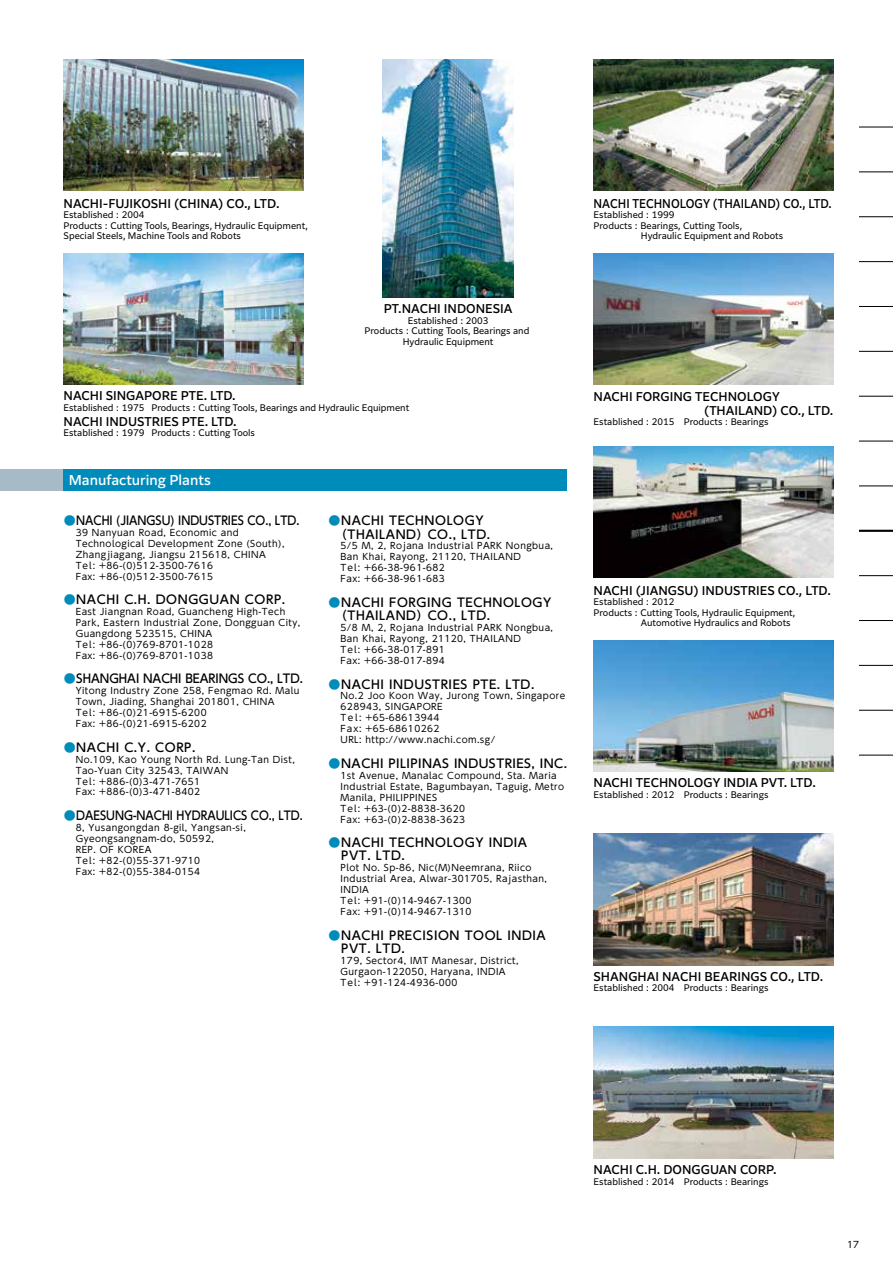
<style>
.page{position:relative;width:893px;height:1263px;background:#fff}
.page>*{position:absolute;margin:0;border:0;box-sizing:border-box;transform-origin:0 0}
.t1{font:500 13.5px "Clarimo UDPE";color:#fff}
.t2{font:500 12px/13.5px "Clarimo UDPE";color:#000}
.t3{font:500 12px/13.5px "UD Shin Go NT Pro";letter-spacing:.05em;color:#000}
.t4{font:500 12px "UD Shin Go NT Pro";color:#000;scale:.9 1}
.t5{font:500 12px "Clarimo UDPE";color:#000;scale:.92 1}
.t6{font:500 12px "UD Shin Go NT Pro";color:#000;scale:.95 1}
.t7{font:9px/10.9px "UD Shin Go NT Pro";letter-spacing:.05em;color:#000}
.t8{font:9px/10.5px "Clarimo UDPE";color:#000;text-align:center}
.s1{color:#008cba}
</style>
<div class="page">
<hr style="left:859px;top:127px;width:34px;height:1px;background:#000">
<hr style="left:859px;top:172px;width:34px;height:1px;background:#000">
<hr style="left:859px;top:216px;width:34px;height:1px;background:#000">
<hr style="left:859px;top:261px;width:34px;height:1px;background:#000">
<hr style="left:859px;top:306px;width:34px;height:1px;background:#000">
<hr style="left:859px;top:351px;width:34px;height:1px;background:#000">
<hr style="left:859px;top:396px;width:34px;height:1px;background:#000">
<hr style="left:859px;top:441px;width:34px;height:1px;background:#000">
<hr style="left:859px;top:486px;width:34px;height:1px;background:#000">
<hr style="left:859px;top:530px;width:34px;height:2px;background:#000">
<hr style="left:859px;top:575px;width:34px;height:1px;background:#000">
<hr style="left:859px;top:620px;width:34px;height:1px;background:#000">
<hr style="left:859px;top:665px;width:34px;height:1px;background:#000">
<hr style="left:859px;top:710px;width:34px;height:1px;background:#000">
<hr style="left:859px;top:755px;width:34px;height:1px;background:#000">
<div style="left:0;top:470px;width:69px;height:21px;background:#a7bbc7"></div>
<div style="left:64px;top:470px;width:503px;height:21px;background:#008cba"></div>
<img style="left:382px;top:60px;width:132px;height:238px">
<img style="left:64px;top:60px;width:239px;height:131px">
<img style="left:594px;top:447px;width:239px;height:130px">
<img style="left:594px;top:253px;width:239px;height:131px">
<img style="left:64px;top:253px;width:239px;height:131px">
<img style="left:594px;top:833px;width:239px;height:132px">
<img style="left:594px;top:1027px;width:239px;height:131px">
<img style="left:594px;top:640px;width:239px;height:131px">
<img style="left:594px;top:60px;width:239px;height:131px">
<h2 class="t2" style="left:64px;top:195px;width:217px">NACHI-FUJIKOSHI (CHINA) CO., LTD.</h2>
<p class="t8" style="left:64px;top:209px;width:246px;text-align:left">Established : 2004<br>Products : Cutting Tools, Bearings, Hydraulic Equipment,<br>Special Steels, Machine Tools and Robots</p>
<h2 class="t2" style="left:384px;top:301px;width:130px">PT.NACHI INDONESIA</h2>
<p class="t8" style="left:365px;top:315px;width:166px">Established : 2003<br>Products : Cutting Tools, Bearings and<br>Hydraulic Equipment</p>
<h2 class="t2" style="left:64px;top:388px;width:174px">NACHI SINGAPORE PTE. LTD.</h2>
<p class="t8" style="left:64px;top:402px;width:347px">Established : 1975 Products : Cutting Tools, Bearings and Hydraulic Equipment</p>
<h2 class="t2" style="left:64px;top:414px;width:175px">NACHI INDUSTRIES PTE. LTD.</h2>
<p class="t8" style="left:64px;top:427px;width:193px">Established : 1979 Products : Cutting Tools</p>
<h1 class="t1" style="left:69px;top:469px;width:144px">Manufacturing Plants</h1>
<h2 class="t4" style="left:64px;top:511px;width:263px"><span class="s1">●</span>NACHI (JIANGSU) INDUSTRIES CO., LTD.</h2>
<p class="t7" style="left:76px;top:527px;width:210px">39 Nanyuan Road, Economic and Technological Development Zone (South), Zhangjiagang, Jiangsu 215618, CHINA Tel: +86-(0)512-3500-7616<br>Fax: +86-(0)512-3500-7615</p>
<h2 class="t3" style="left:64px;top:592px;width:223px"><span class="s1">●</span>NACHI C.H. DONGGUAN CORP.</h2>
<p class="t7" style="left:76px;top:606px;width:226px">East Jiangnan Road, Guancheng High-Tech Park, Eastern Industrial Zone, Dongguan City, Guangdong 523515, CHINA<br>Tel: +86-(0)769-8701-1028<br>Fax: +86-(0)769-8701-1038</p>
<h2 class="t6" style="left:64px;top:669px;width:253px"><span class="s1">●</span>SHANGHAI NACHI BEARINGS CO., LTD.</h2>
<p class="t7" style="left:76px;top:685px;width:225px">Yitong Industry Zone 258, Fengmao Rd. Malu Town, Jiading, Shanghai 201801, CHINA<br>Tel: +86-(0)21-6915-6200<br>Fax: +86-(0)21-6915-6202</p>
<h2 class="t3" style="left:64px;top:740px;width:133px"><span class="s1">●</span>NACHI C.Y. CORP.</h2>
<p class="t7" style="left:76px;top:753px;width:221px">No.109, Kao Young North Rd. Lung-Tan Dist,<br>Tao-Yuan City 32543, TAIWAN<br>Tel: +886-(0)3-471-7651<br>Fax: +886-(0)3-471-8402</p>
<h2 class="t4" style="left:64px;top:806px;width:267px"><span class="s1">●</span>DAESUNG-NACHI HYDRAULICS CO., LTD.</h2>
<p class="t7" style="left:76px;top:822px;width:172px">8, Yusangongdan 8-gil, Yangsan-si,<br>Gyeongsangnam-do, 50592,<br>REP. OF KOREA<br>Tel: +82-(0)55-371-9710<br>Fax: +82-(0)55-384-0154</p>
<h2 class="t3" style="left:329px;top:513px;width:163px"><span class="s1">●</span>NACHI TECHNOLOGY　（THAILAND）CO., LTD.</h2>
<p class="t7" style="left:341px;top:540px;width:214px">5/5 M, 2, Rojana Industrial PARK Nongbua,<br>Ban Khai, Rayong, 21120, THAILAND<br>Tel: +66-38-961-682<br>Fax: +66-38-961-683</p>
<h2 class="t3" style="left:329px;top:595px;width:224px"><span class="s1">●</span>NACHI FORGING TECHNOLOGY　（THAILAND）CO., LTD.</h2>
<p class="t7" style="left:341px;top:622px;width:214px">5/8 M, 2, Rojana Industrial PARK Nongbua,<br>Ban Khai, Rayong, 21120, THAILAND<br>Tel: +66-38-017-891<br>Fax: +66-38-017-894</p>
<h2 class="t3" style="left:329px;top:677px;width:207px"><span class="s1">●</span>NACHI INDUSTRIES PTE. LTD.</h2>
<p class="t7" style="left:341px;top:690px;width:226px">No.2 Joo Koon Way, Jurong Town, Singapore<br>628943, SINGAPORE<br>Tel : +65-68613944<br>Fax: +65-68610262<br>URL: http://www.nachi.com.sg/</p>
<h2 class="t3" style="left:329px;top:756px;width:240px"><span class="s1">●</span>NACHI PILIPINAS INDUSTRIES, INC.</h2>
<p class="t7" style="left:341px;top:769px;width:225px">1st Avenue, Manalac Compound, Sta. Maria<br>Industrial Estate, Bagumbayan, Taguig, Metro<br>Manila, PHILIPPINES<br>Tel: +63-(0)2-8838-3620<br>Fax: +63-(0)2-8838-3623</p>
<h2 class="t3" style="left:329px;top:835px;width:200px"><span class="s1">●</span>NACHI TECHNOLOGY INDIA　PVT. LTD.</h2>
<p class="t7" style="left:341px;top:862px;width:208px">Plot No. Sp-86, Nic(M)Neemrana, Riico<br>Industrial Area, Alwar-301705, Rajasthan,<br>INDIA<br>Tel: +91-(0)14-9467-1300<br>Fax: +91-(0)14-9467-1310</p>
<h2 class="t3" style="left:329px;top:928px;width:236px"><span class="s1">●</span>NACHI PRECISION TOOL INDIA 　　PVT. LTD.</h2>
<p class="t7" style="left:341px;top:955px;width:180px">179, Sector4, IMT Manesar, District,<br>Gurgaon-122050, Haryana, INDIA<br>Tel: +91-124-4936-000</p>
<h2 class="t5" style="left:594px;top:193px;width:260px">NACHI TECHNOLOGY (THAILAND) CO., LTD.</h2>
<p class="t8" style="left:594px;top:209px;width:82px">Established : 1999</p>
<p class="t8" style="left:594px;top:219px;width:150px">Products : Bearings, Cutting Tools,</p>
<p class="t8" style="left:641px;top:230px;width:144px">Hydraulic Equipment and Robots</p>
<h2 class="t2" style="left:704px;top:389px;width:131px;text-indent:-111px">NACHI FORGING TECHNOLOGY (THAILAND) CO., LTD.</h2>
<p class="t8" style="left:594px;top:416px;width:176px">Established : 2015 Products : Bearings</p>
<h2 class="t2" style="left:594px;top:582px;width:239px">NACHI (JIANGSU) INDUSTRIES CO., LTD.</h2>
<p class="t8" style="left:594px;top:596px;width:82px">Established : 2012</p>
<p class="t8" style="left:594px;top:606px;width:203px">Products : Cutting Tools, Hydraulic Equipment,</p>
<p class="t8" style="left:641px;top:617px;width:151px">Automotive Hydraulics and Robots</p>
<h2 class="t2" style="left:594px;top:775px;width:224px">NACHI TECHNOLOGY INDIA PVT. LTD.</h2>
<p class="t8" style="left:594px;top:788px;width:176px">Established : 2012 Products : Bearings</p>
<h2 class="t2" style="left:594px;top:969px;width:231px">SHANGHAI NACHI BEARINGS CO., LTD.</h2>
<p class="t8" style="left:594px;top:982px;width:176px">Established : 2004 Products : Bearings</p>
<h2 class="t2" style="left:594px;top:1162px;width:184px">NACHI C.H. DONGGUAN CORP.</h2>
<p class="t8" style="left:594px;top:1175px;width:176px">Established : 2014 Products : Bearings</p>
<p class="t7" style="left:847px;top:1239px;width:13px">17</p>
</div>
